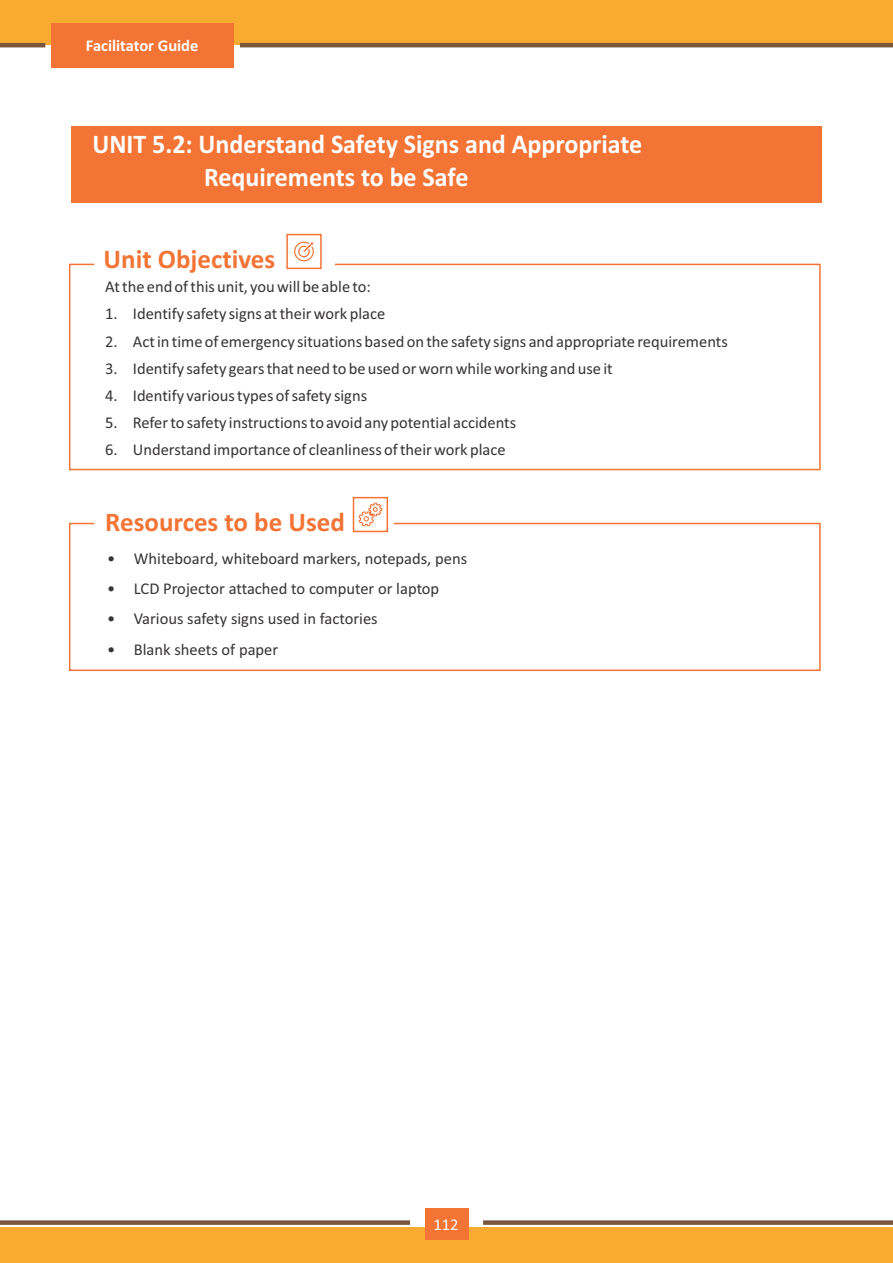
<style>
.page{position:relative;width:893px;height:1263px;background:#fff}
.page>*{position:absolute;margin:0;border:0;box-sizing:border-box;transform-origin:0 0}
.t1{font:700 27px/33px "Calibri";color:#fefefe;scale:.96 1}
.t2{font:700 27px "Calibri";color:#f37435}
.t3{font:16.5px "Calibri";color:#373435}
.t4{font:700 16.5px "Calibri";color:#fefefe}
.t5{font:16.5px "Calibri";color:#fefefe}
</style>
<div class="page">
<div style="left:0;top:0;width:893px;height:45px;background:#f7ac31"></div>
<hr style="left:0;top:43px;width:45px;height:4px;background:#7a563a">
<hr style="left:240px;top:43px;width:653px;height:4px;background:#7a563a">
<div style="left:51px;top:23px;width:183px;height:44px;background:#f37435"></div>
<div style="left:0;top:1227px;width:893px;height:36px;background:#f7ac31"></div>
<div style="left:0;top:1220px;width:410px;height:5px;background:#7a563a"></div>
<div style="left:483px;top:1220px;width:410px;height:5px;background:#7a563a"></div>
<div style="left:425px;top:1209px;width:43px;height:31px;background:#f37435"></div>
<div style="left:71px;top:126px;width:751px;height:76px;background:#f37435"></div>
<div style="left:286px;top:234px;width:36px;height:35px;border:1px solid #f37435"></div>
<svg style="left:294px;top:242px;width:20px;height:19px"></svg>
<svg style="left:68px;top:263px;width:753px;height:208px"></svg>
<svg style="left:68px;top:522px;width:753px;height:149px"></svg>
<svg style="left:358px;top:502px;width:24px;height:28px"></svg>
<div style="left:353px;top:497px;width:35px;height:35px;border:1px solid #f37435"></div>
<p class="t4" style="left:86px;top:38px;width:114px">Facilitator Guide</p>
<h1 class="t1" style="left:204px;top:130px;width:458px;text-indent:-112px">UNIT 5.2: Understand Safety Signs and Appropriate<br>Requirements to be Safe</h1>
<h1 class="t2" style="left:104px;top:248px;width:173px">Unit Objectives</h1>
<p class="t3" style="left:105px;top:280px;width:267px">At the end of this unit, you will be able to:</p>
<p class="t3" style="left:105px;top:307px;width:281px">1. Identify safety signs at their work place</p>
<p class="t3" style="left:105px;top:334px;width:624px">2. Act in time of emergency situations based on the safety signs and appropriate requirements</p>
<p class="t3" style="left:105px;top:361px;width:509px">3. Identify safety gears that need to be used or worn while working and use it</p>
<p class="t3" style="left:105px;top:389px;width:263px">4. Identify various types of safety signs</p>
<p class="t3" style="left:105px;top:416px;width:412px">5. Refer to safety instructions to avoid any potential accidents</p>
<p class="t3" style="left:105px;top:443px;width:402px">6. Understand importance of cleanliness of their work place</p>
<h1 class="t2" style="left:105px;top:511px;width:241px">Resources to be Used</h1>
<p class="t3" style="left:107px;top:552px;width:361px">• Whiteboard, whiteboard markers, notepads, pens</p>
<p class="t3" style="left:107px;top:582px;width:334px">• LCD Projector attached to computer or laptop</p>
<p class="t3" style="left:107px;top:612px;width:272px">• Various safety signs used in factories</p>
<p class="t3" style="left:107px;top:642px;width:173px">• Blank sheets of paper</p>
<p class="t5" style="left:434px;top:1217px;width:27px">112</p>
</div>
